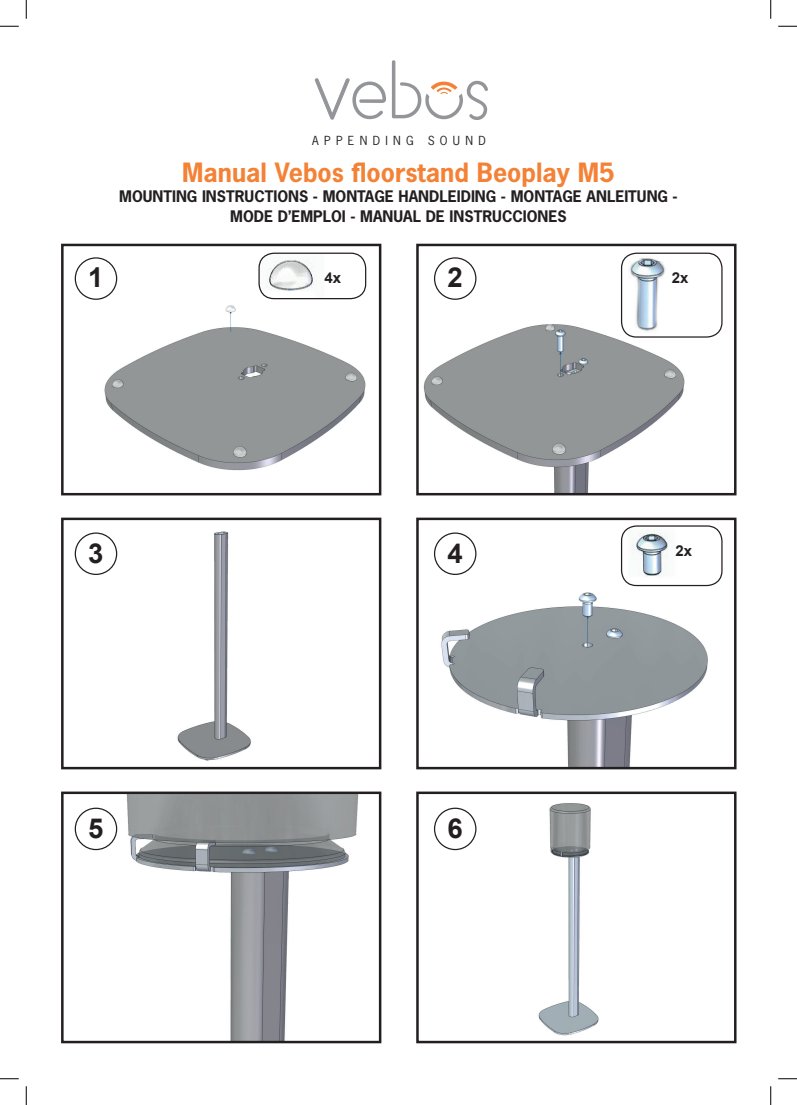
<style>
.page{position:relative;width:797px;height:1105px;background:#fff}
.page>*{position:absolute;margin:0;border:0;box-sizing:border-box;transform-origin:0 0}
.t1{font:700 27.5px "Arial";color:#231f20}
.t2{font:700 25px "News Gothic Std";color:#f48236}
.t3{font:700 15px/20px "News Gothic Std";color:#231f20;text-align:center}
.t4{font:700 15px "Arial";color:#231f20}
.t5{font:11.75px "News Gothic Std";letter-spacing:.45em;color:#231f20}
</style>
<div class="page">
<svg style="left:315px;top:78px;width:71px;height:41px"></svg>
<svg style="left:392px;top:60px;width:96px;height:60px"></svg>
<img style="left:74px;top:281px;width:293px;height:190px">
<div style="left:61px;top:244px;width:320px;height:251px;border:2px solid #231f20"></div>
<img style="left:74px;top:531px;width:177px;height:230px">
<div style="left:61px;top:518px;width:320px;height:251px;border:2px solid #231f20"></div>
<img style="left:64px;top:794px;width:314px;height:246px">
<div style="left:61px;top:791px;width:320px;height:252px;border:2px solid #231f20"></div>
<img style="left:423px;top:279px;width:262px;height:213px">
<div style="left:416px;top:244px;width:320px;height:251px;border:2px solid #231f20"></div>
<img style="left:434px;top:536px;width:289px;height:230px">
<div style="left:416px;top:518px;width:320px;height:251px;border:2px solid #231f20"></div>
<img style="left:419px;top:794px;width:314px;height:242px">
<div style="left:416px;top:791px;width:320px;height:252px;border:2px solid #231f20"></div>
<img style="left:259px;top:254px;width:65px;height:44px">
<div style="left:258px;top:253px;width:108px;height:46px;border:1px solid #231f20;border-radius:15px"></div>
<img style="left:628px;top:256px;width:38px;height:77px">
<div style="left:621px;top:253px;width:101px;height:85px;border:1px solid #231f20;border-radius:15px"></div>
<img style="left:625px;top:527px;width:52px;height:51px">
<div style="left:621px;top:525px;width:101px;height:61px;border:1px solid #231f20;border-radius:15px"></div>
<div style="left:75px;top:257px;width:42px;height:43px;border:1px solid #231f20;border-radius:50%"></div>
<div style="left:75px;top:532px;width:42px;height:43px;border:1px solid #231f20;border-radius:50%"></div>
<div style="left:75px;top:808px;width:42px;height:42px;border:1px solid #231f20;border-radius:50%"></div>
<div style="left:434px;top:257px;width:42px;height:43px;border:1px solid #231f20;border-radius:50%"></div>
<div style="left:434px;top:532px;width:42px;height:43px;border:1px solid #231f20;border-radius:50%"></div>
<div style="left:434px;top:808px;width:42px;height:42px;border:1px solid #231f20;border-radius:50%"></div>
<svg style="left:0;top:25px;width:19px;height:2px"></svg>
<svg style="left:778px;top:25px;width:19px;height:2px"></svg>
<svg style="left:0;top:1078px;width:19px;height:1px"></svg>
<svg style="left:778px;top:1078px;width:19px;height:1px"></svg>
<svg style="left:25px;top:0;width:2px;height:19px"></svg>
<svg style="left:25px;top:1086px;width:2px;height:19px"></svg>
<svg style="left:770px;top:0;width:1px;height:19px"></svg>
<svg style="left:770px;top:1086px;width:1px;height:19px"></svg>
<h1 class="t1" style="left:88px;top:258px;width:17px">1</h1>
<p class="t5" style="left:312px;top:133px;width:175px">APPENDING SOUND</p>
<h2 class="t2" style="left:182px;top:156px;width:434px">Manual Vebos floorstand Beoplay M5</h2>
<p class="t3" style="left:119px;top:186px;width:560px">MOUNTING INSTRUCTIONS - MONTAGE HANDLEIDING - MONTAGE ANLEITUNG -<br>MODE D’EMPLOI - MANUAL DE INSTRUCCIONES</p>
<h1 class="t1" style="left:447px;top:258px;width:17px">2</h1>
<p class="t4" style="left:324px;top:267px;width:18px">4x</p>
<p class="t4" style="left:671px;top:267px;width:18px">2x</p>
<h1 class="t1" style="left:88px;top:533px;width:17px">3</h1>
<h1 class="t1" style="left:88px;top:809px;width:17px">5</h1>
<h1 class="t1" style="left:447px;top:533px;width:17px">4</h1>
<h1 class="t1" style="left:447px;top:809px;width:17px">6</h1>
<p class="t4" style="left:675px;top:540px;width:18px">2x</p>
</div>
